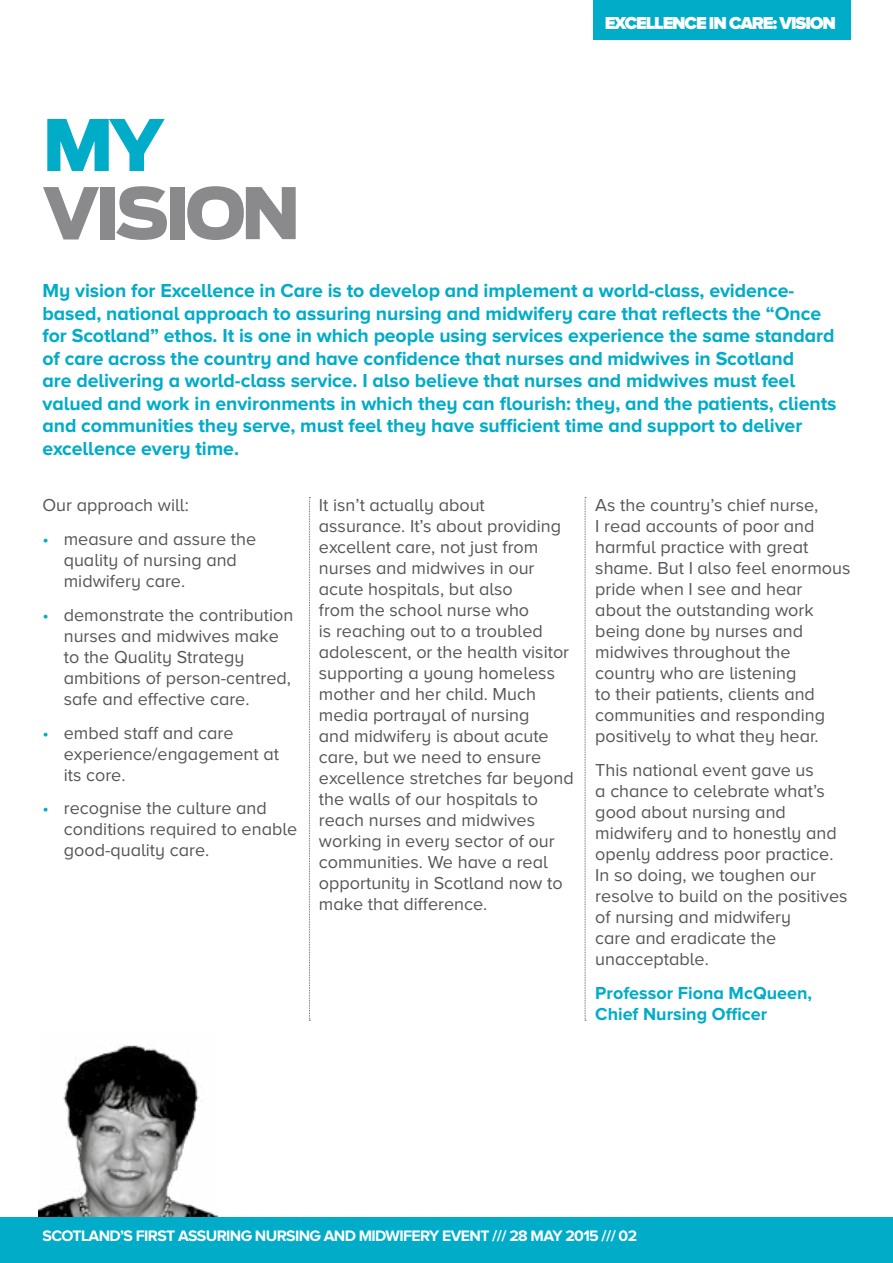
<style>
.page{position:relative;width:893px;height:1263px;background:#fff}
.page>*{position:absolute;margin:0;border:0;box-sizing:border-box;transform-origin:0 0}
.t1{font:900 70.35px "Antenna";letter-spacing:-.07em;color:#8a8a8d}
.t2{font:900 70.35px "Antenna";color:#00acc8}
.t3{font:700 19.5px/22.5px "Proxima Nova A";letter-spacing:-.005em;color:#00acc8}
.t4{font:18px/21px "Proxima Nova A";color:#55565a}
.t5{font:700 18px/21px "Proxima Nova A";color:#00acc8}
.t6{font:900 18px "Proxima Nova A";letter-spacing:-.065em;color:#fff}
.t7{font:700 15.75px "Proxima Nova A";letter-spacing:-.04em;color:#fff}
.s1{color:#00acc8}
</style>
<div class="page">
<img style="left:38px;top:1045px;width:179px;height:172px">
<div style="left:0;top:1217px;width:893px;height:46px;background:#00acc8"></div>
<svg style="left:309px;top:497px;width:1px;height:524px"></svg>
<svg style="left:585px;top:497px;width:1px;height:524px"></svg>
<div style="left:593px;top:0;width:257px;height:39px;background:#00acc8"></div>
<h1 class="t2" style="left:43px;top:104px;width:124px">MY</h1>
<h1 class="t1" style="left:43px;top:172px;width:259px">VISION</h1>
<p class="t6" style="left:605px;top:12px;width:233px">EXCELLENCE IN CARE: VISION</p>
<p class="t3" style="left:43px;top:279px;width:795px">My vision for Excellence in Care is to develop and implement a world-class, evidence&shy;based, national approach to assuring nursing and midwifery care that reflects the “Once for Scotland” ethos. It is one in which people using services experience the same standard of care across the country and have confidence that nurses and midwives in Scotland<br>are delivering a world-class service. I also believe that nurses and midwives must feel valued and work in environments in which they can flourish: they, and the patients, clients and communities they serve, must feel they have sufficient time and support to deliver excellence every time.</p>
<p class="t4" style="left:43px;top:494px;width:148px">Our approach will:</p>
<p class="t4" style="left:64px;top:528px;width:194px;text-indent:-21px"><span class="s1">•</span> measure and assure the quality of nursing and midwifery care.</p>
<p class="t4" style="left:64px;top:604px;width:231px;text-indent:-21px"><span class="s1">•</span> demonstrate the contribution nurses and midwives make to the Quality Strategy ambitions of person-centred, safe and effective care.</p>
<p class="t4" style="left:64px;top:722px;width:217px;text-indent:-21px"><span class="s1">•</span> embed staff and care experience/engagement at its core.</p>
<p class="t4" style="left:64px;top:797px;width:235px;text-indent:-21px"><span class="s1">•</span> recognise the culture and conditions required to enable good-quality care.</p>
<p class="t4" style="left:319px;top:494px;width:256px">It isn’t actually about assurance. It’s about providing excellent care, not just from nurses and midwives in our acute hospitals, but also<br>from the school nurse who<br>is reaching out to a troubled adolescent, or the health visitor supporting a young homeless mother and her child. Much media portrayal of nursing<br>and midwifery is about acute care, but we need to ensure excellence stretches far beyond the walls of our hospitals to reach nurses and midwives working in every sector of our communities. We have a real opportunity in Scotland now to make that difference.</p>
<p class="t4" style="left:595px;top:495px;width:257px">As the country’s chief nurse,<br>I read accounts of poor and harmful practice with great shame. But I also feel enormous pride when I see and hear about the outstanding work being done by nurses and midwives throughout the country who are listening<br>to their patients, clients and communities and responding positively to what they hear.</p>
<p class="t4" style="left:595px;top:759px;width:254px">This national event gave us<br>a chance to celebrate what’s good about nursing and midwifery and to honestly and openly address poor practice.<br>In so doing, we toughen our resolve to build on the positives of nursing and midwifery<br>care and eradicate the unacceptable.</p>
<p class="t5" style="left:595px;top:982px;width:218px">Professor Fiona McQueen,<br>Chief Nursing Officer</p>
<p class="t7" style="left:43px;top:1227px;width:596px">SCOTLAND’S FIRST ASSURING NURSING AND MIDWIFERY EVENT /// 28 MAY 2015 /// 02</p>
</div>
